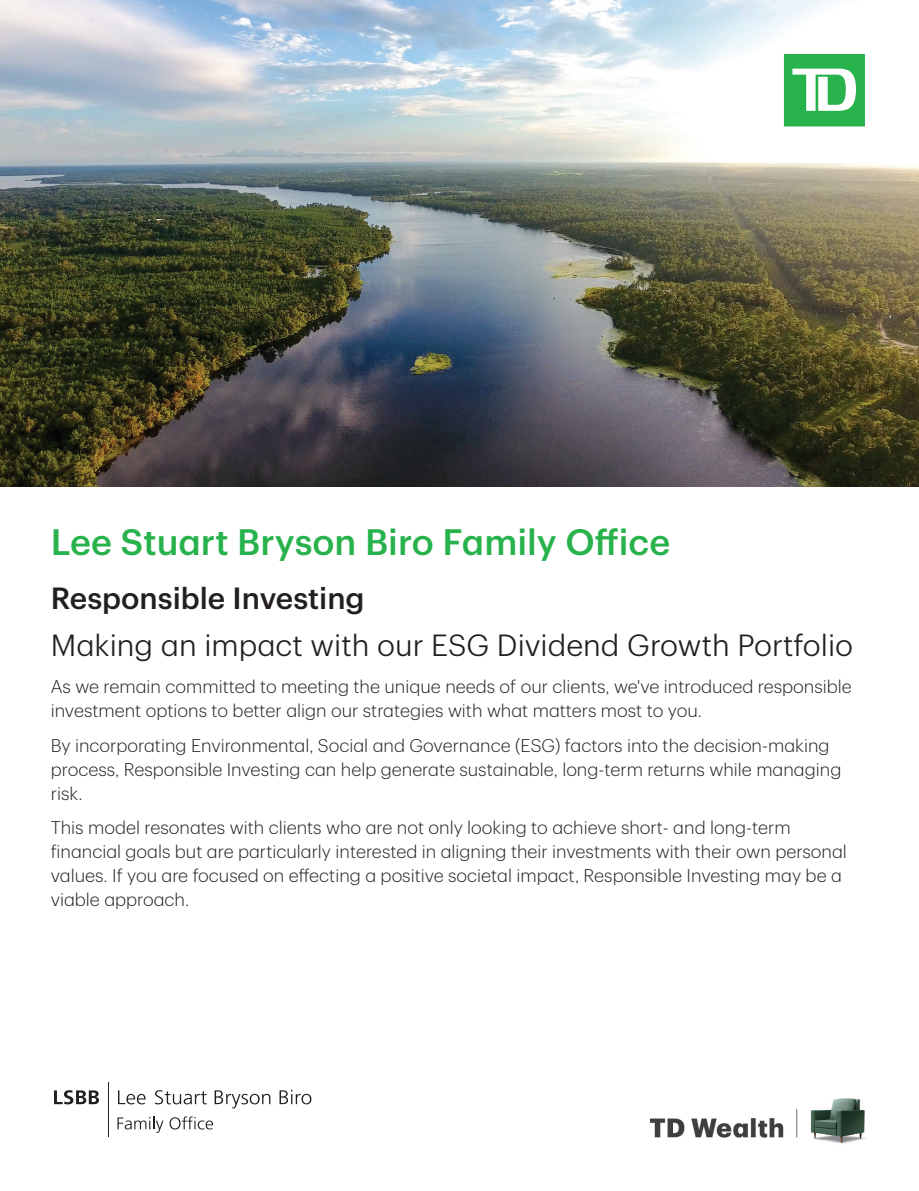
<style>
.page{position:relative;width:919px;height:1191px;background:#fff}
.page>*{position:absolute;margin:0;border:0;box-sizing:border-box;transform-origin:0 0}
.t1{font:500 36px "TD Graphik";color:#28b24b}
.Body_Style_1A_No_Ind{font:300 30px "TD Graphik";color:#231f20}
.Body_Style_1A_No_Ind-2{font:500 30px "TD Graphik";color:#231f20}
.Body_Style_1A_No_Ind-3{font:300 18px/24px "TD Graphik";color:#231f20}
</style>
<div class="page">
<img style="left:0;top:0;width:918px;height:486px">
<svg style="left:783px;top:54px;width:81px;height:72px"></svg>
<svg style="left:54px;top:1090px;width:45px;height:14px"></svg>
<hr style="left:108px;top:1082px;width:1px;height:55px;background:#231f20">
<svg style="left:118px;top:1090px;width:28px;height:14px"></svg>
<svg style="left:155px;top:1090px;width:52px;height:14px"></svg>
<svg style="left:214px;top:1090px;width:56px;height:18px"></svg>
<svg style="left:279px;top:1089px;width:32px;height:15px"></svg>
<svg style="left:117px;top:1116px;width:46px;height:17px"></svg>
<svg style="left:169px;top:1116px;width:44px;height:13px"></svg>
<img style="left:650px;top:1098px;width:216px;height:46px">
<h1 class="t1" style="left:51px;top:515px;width:621px">Lee Stuart Bryson Biro Family Office</h1>
<p class="Body_Style_1A_No_Ind-2" style="left:51px;top:575px;width:315px">Responsible Investing</p>
<p class="Body_Style_1A_No_Ind" style="left:51px;top:622px;width:803px">Making an impact with our ESG Dividend Growth Portfolio</p>
<p class="Body_Style_1A_No_Ind-3" style="left:51px;top:673px;width:802px">As we remain committed to meeting the unique needs of our clients, we've introduced responsible investment options to better align our strategies with what matters most to you.</p>
<p class="Body_Style_1A_No_Ind-3" style="left:51px;top:732px;width:792px">By incorporating Environmental, Social and Governance (ESG) factors into the decision-making process, Responsible Investing can help generate sustainable, long-term returns while managing risk.</p>
<p class="Body_Style_1A_No_Ind-3" style="left:51px;top:814px;width:797px">This model resonates with clients who are not only looking to achieve short- and long-term financial goals but are particularly interested in aligning their investments with their own personal values. If you are focused on effecting a positive societal impact, Responsible Investing may be a viable approach.</p>
</div>
